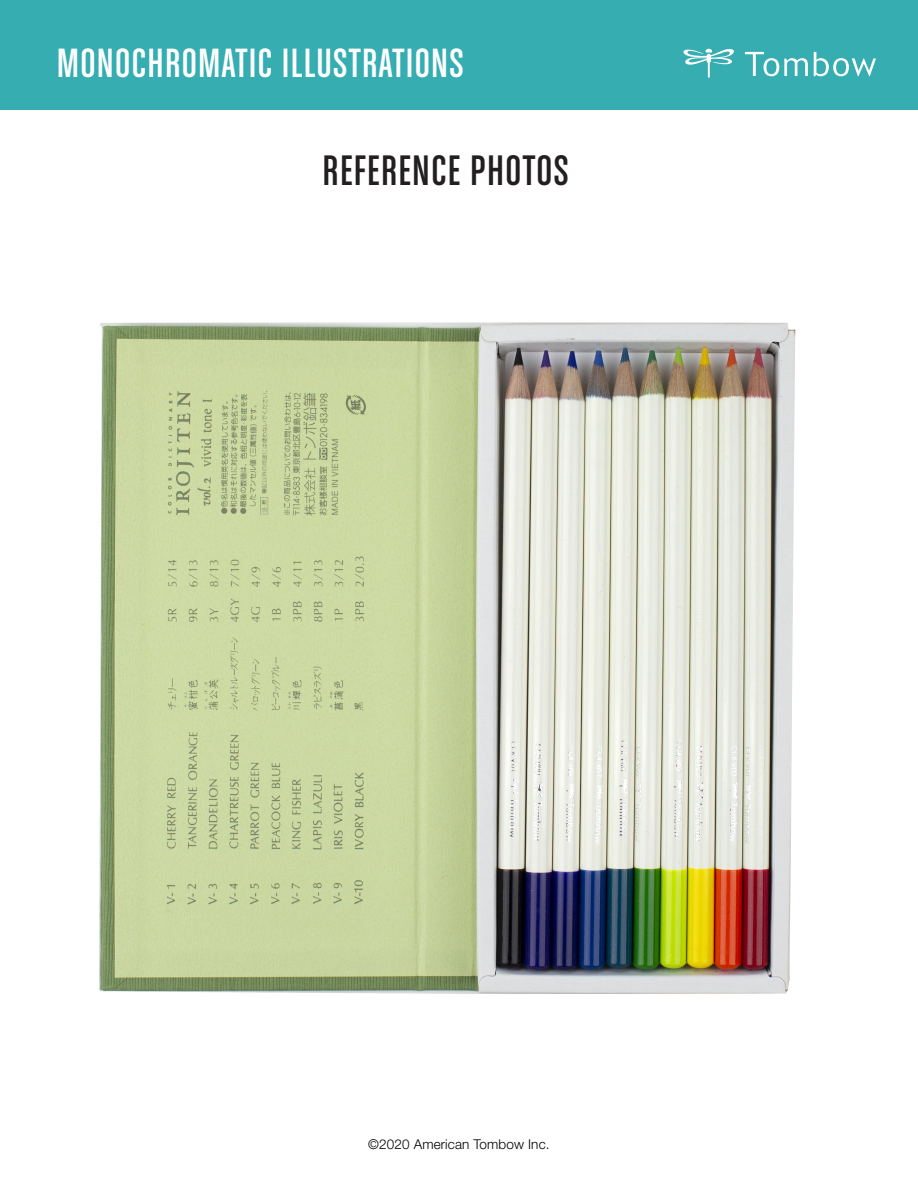
<style>
.page{position:relative;width:918px;height:1188px;background:#fff}
.page>*{position:absolute;margin:0;border:0;box-sizing:border-box;transform-origin:0 0}
.t1{font:45.45px "Chalet Comprime Cologne Eighty";letter-spacing:.03em;color:#231f20}
.t2{font:43.5px "Chalet Comprime Cologne Eighty";letter-spacing:.03em;color:#fff}
.t3{font:300 13.5px "Helvetica Neue LT Std";letter-spacing:.01em;color:#000}
</style>
<div class="page">
<div style="left:0;top:0;width:918px;height:109px;background:#35adb1"></div>
<svg style="left:745px;top:52px;width:131px;height:24px"></svg>
<hr style="left:708px;top:56px;width:2px;height:22px;background:#fff">
<svg style="left:683px;top:49px;width:51px;height:16px"></svg>
<img style="left:99px;top:322px;width:697px;height:672px">
<p class="t2" style="left:57px;top:39px;width:408px">MONOCHROMATIC ILLUSTRATIONS</p>
<p class="t1" style="left:323px;top:145px;width:248px">REFERENCE PHOTOS</p>
<p class="t3" style="left:368px;top:1136px;width:183px">©2020 American Tombow Inc.</p>
</div>
